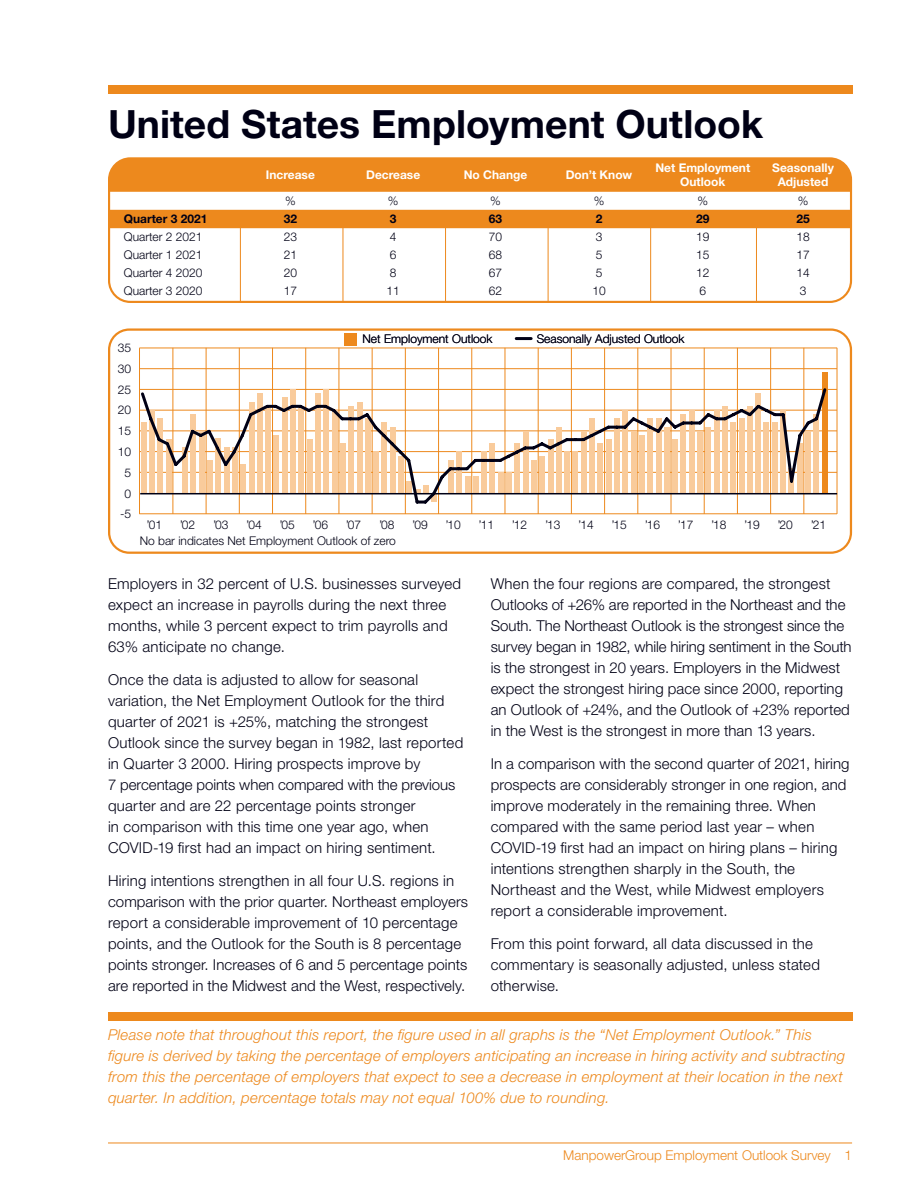
<style>
.page{position:relative;width:918px;height:1188px;background:#fff}
.page>*{position:absolute;margin:0;border:0;box-sizing:border-box;transform-origin:0 0}
.Section_Headings{font:700 39px "Helvetica Neue LT Std";letter-spacing:.005em;color:#000015}
.t1{font:300 15px/21px "Helvetica Neue LT Std";letter-spacing:.01em;color:#000015}
.t2{font:italic 300 15px/21px "Helvetica Neue LT Std";letter-spacing:.015em;color:#ed891d}
.t3{font:300 13.5px "Helvetica Neue LT Std";color:#ed891d}
.t4{font:300 12px "Helvetica Neue LT Std";color:#000015}
.t5{font:700 12px/14.4px "Helvetica Neue LT Std";color:#fff;text-align:center}
.t6{font:700 12px "Helvetica Neue LT Std";color:#000015}
</style>
<div class="page">
<hr style="left:108px;top:1143px;width:744px;height:1px;background:#ed891d">
<div style="left:109px;top:158px;width:742px;height:144px;background:#ed891d;border-radius:21px"></div>
<div style="left:109px;top:228px;width:742px;height:78px;background:#fff"></div>
<hr style="left:756px;top:158px;width:1px;height:144px;background:#ed891d">
<hr style="left:650px;top:158px;width:1px;height:144px;background:#ed891d">
<hr style="left:548px;top:158px;width:1px;height:144px;background:#ed891d">
<hr style="left:445px;top:158px;width:1px;height:143px;background:#ed891d">
<hr style="left:343px;top:158px;width:1px;height:144px;background:#ed891d">
<hr style="left:240px;top:158px;width:1px;height:144px;background:#ed891d">
<div style="left:109px;top:192px;width:742px;height:18px;background:#fff"></div>
<div style="left:108px;top:157px;width:744px;height:146px;border:2px solid #ed891d;border-radius:21px"></div>
<svg style="left:108px;top:328px;width:744px;height:226px"></svg>
<div style="left:108px;top:85px;width:744px;height:9px;background:#ed891d"></div>
<div style="left:108px;top:1012px;width:744px;height:8px;background:#ed891d"></div>
<p class="Section_Headings" style="left:108px;top:100px;width:657px">United States Employment Outlook</p>
<p class="t6" style="left:124px;top:212px;width:85px">Quarter 3 2021</p>
<p class="t4" style="left:124px;top:230px;width:80px">Quarter 2 2021</p>
<p class="t4" style="left:124px;top:248px;width:80px">Quarter 1 2021</p>
<p class="t4" style="left:124px;top:266px;width:80px">Quarter 4 2020</p>
<p class="t4" style="left:124px;top:284px;width:80px">Quarter 3 2020</p>
<p class="t4" style="left:118px;top:340px;width:15px">35</p>
<p class="t4" style="left:118px;top:361px;width:15px">30</p>
<p class="t4" style="left:118px;top:382px;width:15px">25</p>
<p class="t4" style="left:118px;top:403px;width:15px">20</p>
<p class="t4" style="left:118px;top:424px;width:15px">15</p>
<p class="t4" style="left:118px;top:444px;width:15px">10</p>
<p class="t4" style="left:125px;top:465px;width:8px">5</p>
<p class="t4" style="left:125px;top:486px;width:8px">0</p>
<p class="t4" style="left:120px;top:507px;width:13px">-5</p>
<p class="t5" style="left:266px;top:167px;width:50px">Increase</p>
<p class="t5" style="left:366px;top:167px;width:56px">Decrease</p>
<p class="t5" style="left:464px;top:167px;width:65px">No Change</p>
<p class="t5" style="left:566px;top:167px;width:68px">Don’t Know</p>
<p class="t5" style="left:655px;top:160px;width:96px">Net Employment<br>Outlook</p>
<p class="t5" style="left:772px;top:160px;width:63px">Seasonally<br>Adjusted</p>
<p class="t4" style="left:285px;top:194px;width:12px">%</p>
<p class="t4" style="left:388px;top:194px;width:12px">%</p>
<p class="t4" style="left:490px;top:194px;width:12px">%</p>
<p class="t4" style="left:594px;top:194px;width:12px">%</p>
<p class="t4" style="left:698px;top:194px;width:12px">%</p>
<p class="t4" style="left:798px;top:194px;width:12px">%</p>
<p class="t6" style="left:284px;top:212px;width:15px">32</p>
<p class="t6" style="left:390px;top:212px;width:8px">3</p>
<p class="t6" style="left:489px;top:212px;width:15px">63</p>
<p class="t6" style="left:596px;top:212px;width:8px">2</p>
<p class="t6" style="left:696px;top:212px;width:15px">29</p>
<p class="t6" style="left:796px;top:212px;width:15px">25</p>
<p class="t4" style="left:284px;top:230px;width:15px">23</p>
<p class="t4" style="left:390px;top:230px;width:8px">4</p>
<p class="t4" style="left:489px;top:230px;width:15px">70</p>
<p class="t4" style="left:596px;top:230px;width:8px">3</p>
<p class="t4" style="left:696px;top:230px;width:15px">19</p>
<p class="t4" style="left:796px;top:230px;width:15px">18</p>
<p class="t4" style="left:284px;top:248px;width:15px">21</p>
<p class="t4" style="left:390px;top:248px;width:8px">6</p>
<p class="t4" style="left:489px;top:248px;width:15px">68</p>
<p class="t4" style="left:596px;top:248px;width:8px">5</p>
<p class="t4" style="left:696px;top:248px;width:15px">15</p>
<p class="t4" style="left:796px;top:248px;width:15px">17</p>
<p class="t4" style="left:284px;top:266px;width:15px">20</p>
<p class="t4" style="left:390px;top:266px;width:8px">8</p>
<p class="t4" style="left:489px;top:266px;width:15px">67</p>
<p class="t4" style="left:596px;top:266px;width:8px">5</p>
<p class="t4" style="left:696px;top:266px;width:15px">12</p>
<p class="t4" style="left:796px;top:266px;width:15px">14</p>
<p class="t4" style="left:284px;top:284px;width:15px">17</p>
<p class="t4" style="left:387px;top:284px;width:15px">11</p>
<p class="t4" style="left:489px;top:284px;width:15px">62</p>
<p class="t4" style="left:592px;top:284px;width:15px">10</p>
<p class="t4" style="left:700px;top:284px;width:8px">6</p>
<p class="t4" style="left:800px;top:284px;width:8px">3</p>
<p class="t4" style="left:363px;top:331px;width:132px">Net Employment Outlook</p>
<p class="t4" style="left:537px;top:331px;width:149px">Seasonally Adjusted Outlook</p>
<p class="t4" style="left:147px;top:518px;width:17px">’01</p>
<p class="t4" style="left:180px;top:518px;width:17px">’02</p>
<p class="t4" style="left:213px;top:518px;width:17px">’03</p>
<p class="t4" style="left:246px;top:518px;width:17px">’04</p>
<p class="t4" style="left:279px;top:518px;width:17px">’05</p>
<p class="t4" style="left:313px;top:518px;width:17px">’06</p>
<p class="t4" style="left:346px;top:518px;width:17px">’07</p>
<p class="t4" style="left:379px;top:518px;width:17px">’08</p>
<p class="t4" style="left:412px;top:518px;width:17px">’09</p>
<p class="t4" style="left:445px;top:518px;width:17px">’10</p>
<p class="t4" style="left:479px;top:518px;width:17px">’11</p>
<p class="t4" style="left:512px;top:518px;width:17px">’12</p>
<p class="t4" style="left:545px;top:518px;width:17px">’13</p>
<p class="t4" style="left:578px;top:518px;width:17px">’14</p>
<p class="t4" style="left:611px;top:518px;width:17px">’15</p>
<p class="t4" style="left:645px;top:518px;width:17px">’16</p>
<p class="t4" style="left:678px;top:518px;width:17px">’17</p>
<p class="t4" style="left:711px;top:518px;width:17px">’18</p>
<p class="t4" style="left:744px;top:518px;width:17px">’19</p>
<p class="t4" style="left:777px;top:518px;width:17px">’20</p>
<p class="t4" style="left:811px;top:518px;width:17px">’21</p>
<p class="t4" style="left:140px;top:534px;width:258px">No bar indicates Net Employment Outlook of zero</p>
<p class="t1" style="left:108px;top:573px;width:355px">Employers in 32 percent of U.S. businesses surveyed expect an increase in payrolls during the next three months, while 3 percent expect to trim payrolls and 63% anticipate no change.</p>
<p class="t1" style="left:108px;top:669px;width:357px">Once the data is adjusted to allow for seasonal variation, the Net Employment Outlook for the third quarter of 2021 is +25%, matching the strongest Outlook since the survey began in 1982, last reported in Quarter 3 2000. Hiring prospects improve by<br>7 percentage points when compared with the previous quarter and are 22 percentage points stronger<br>in comparison with this time one year ago, when COVID-19 first had an impact on hiring sentiment.</p>
<p class="t1" style="left:108px;top:870px;width:362px">Hiring intentions strengthen in all four U.S. regions in comparison with the prior quarter. Northeast employers report a considerable improvement of 10 percentage points, and the Outlook for the South is 8 percentage points stronger. Increases of 6 and 5 percentage points are reported in the Midwest and the West, respectively.</p>
<p class="t1" style="left:491px;top:573px;width:363px">When the four regions are compared, the strongest Outlooks of +26% are reported in the Northeast and the South. The Northeast Outlook is the strongest since the survey began in 1982, while hiring sentiment in the South is the strongest in 20 years. Employers in the Midwest expect the strongest hiring pace since 2000, reporting an Outlook of +24%, and the Outlook of +23% reported in the West is the strongest in more than 13 years.</p>
<p class="t1" style="left:491px;top:753px;width:360px">In a comparison with the second quarter of 2021, hiring prospects are considerably stronger in one region, and improve moderately in the remaining three. When compared with the same period last year – when COVID-19 first had an impact on hiring plans – hiring intentions strengthen sharply in the South, the Northeast and the West, while Midwest employers report a considerable improvement.</p>
<p class="t1" style="left:491px;top:933px;width:331px">From this point forward, all data discussed in the commentary is seasonally adjusted, unless stated otherwise.</p>
<p class="t2" style="left:108px;top:1024px;width:739px">Please note that throughout this report, the figure used in all graphs is the “Net Employment Outlook.” This figure is derived by taking the percentage of employers anticipating an increase in hiring activity and subtracting from this the percentage of employers that expect to see a decrease in employment at their location in the next quarter. In addition, percentage totals may not equal 100% due to rounding.</p>
<p class="t3" style="left:563px;top:1147px;width:290px">ManpowerGroup Employment Outlook Survey 1</p>
</div>
